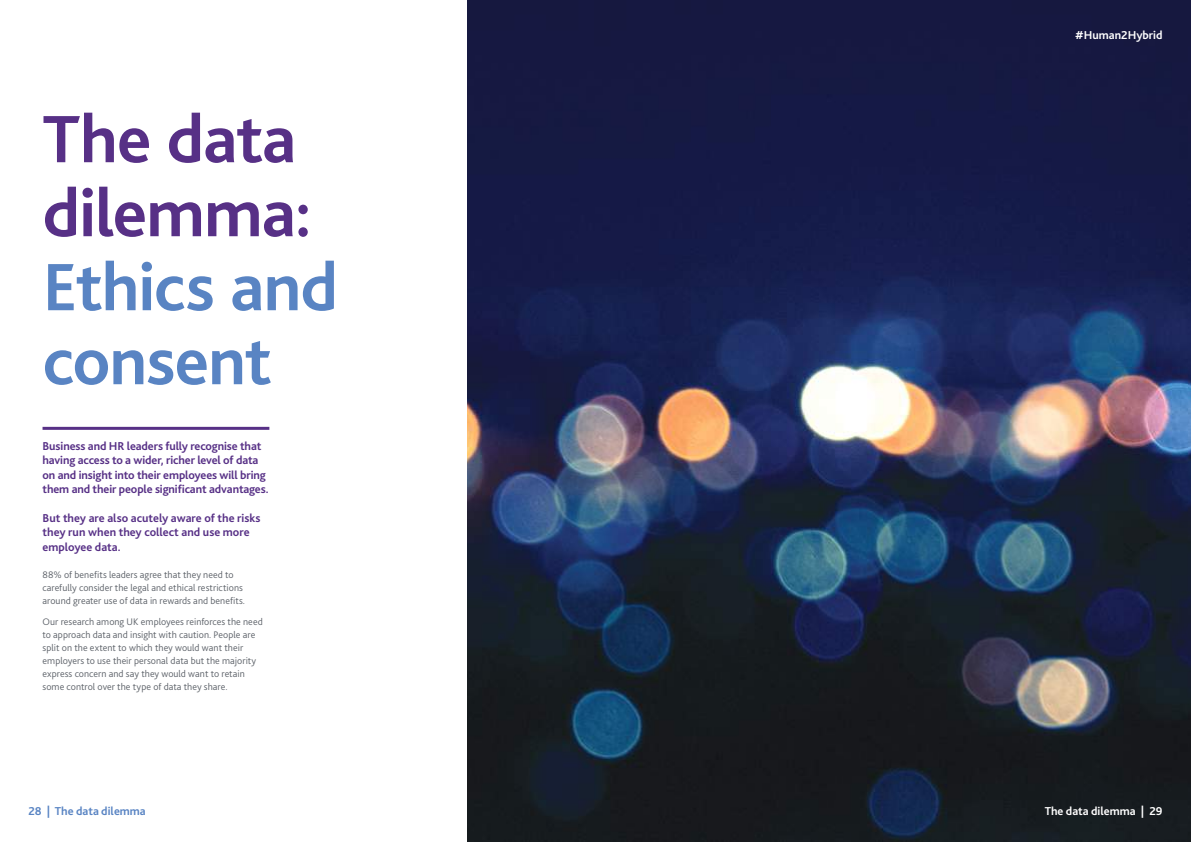
<style>
.page{position:relative;width:1191px;height:842px;background:#fff}
.page>*{position:absolute;margin:0;border:0;box-sizing:border-box;transform-origin:0 0}
.t1{font:700 70px/74px "Bliss 2";letter-spacing:-.015em;color:#5984c3}
.t2{font:700 70px/74px "Bliss 2";letter-spacing:-.015em;color:#573086}
.t3{font:700 12px/14.4px "Bliss 2";letter-spacing:-.01em;color:#573086}
.t4{font:700 12px "Bliss 2";color:#fff}
.t5{font:700 12px "Bliss 2";color:#5984c3}
.t6{font:300 10px/13px "Bliss 2";letter-spacing:.005em;color:#5d6269}
</style>
<div class="page">
<img style="left:468px;top:0;width:723px;height:842px">
<hr style="left:43px;top:427px;width:226px;height:3px;background:#573086">
<h1 class="t2" style="left:43px;top:100px;width:270px">The data dilemma:</h1>
<h1 class="t1" style="left:43px;top:248px;width:297px">Ethics and consent</h1>
<p class="t3" style="left:43px;top:438px;width:228px">Business and HR leaders fully recognise that having access to a wider, richer level of data on and insight into their employees will bring them and their people significant advantages.</p>
<p class="t3" style="left:43px;top:510px;width:220px">But they are also acutely aware of the risks they run when they collect and use more employee data.</p>
<p class="t6" style="left:43px;top:568px;width:204px">88% of benefits leaders agree that they need to carefully consider the legal and ethical restrictions around greater use of data in rewards and benefits.</p>
<p class="t6" style="left:43px;top:615px;width:222px">Our research among UK employees reinforces the need to approach data and insight with caution. People are split on the extent to which they would want their employers to use their personal data but the majority express concern and say they would want to retain some control over the type of data they share.</p>
<p class="t5" style="left:28px;top:804px;width:119px">28 | The data dilemma</p>
<p class="t4" style="left:1075px;top:28px;width:89px">#Human2Hybrid</p>
<p class="t4" style="left:1044px;top:804px;width:119px">The data dilemma | 29</p>
</div>
